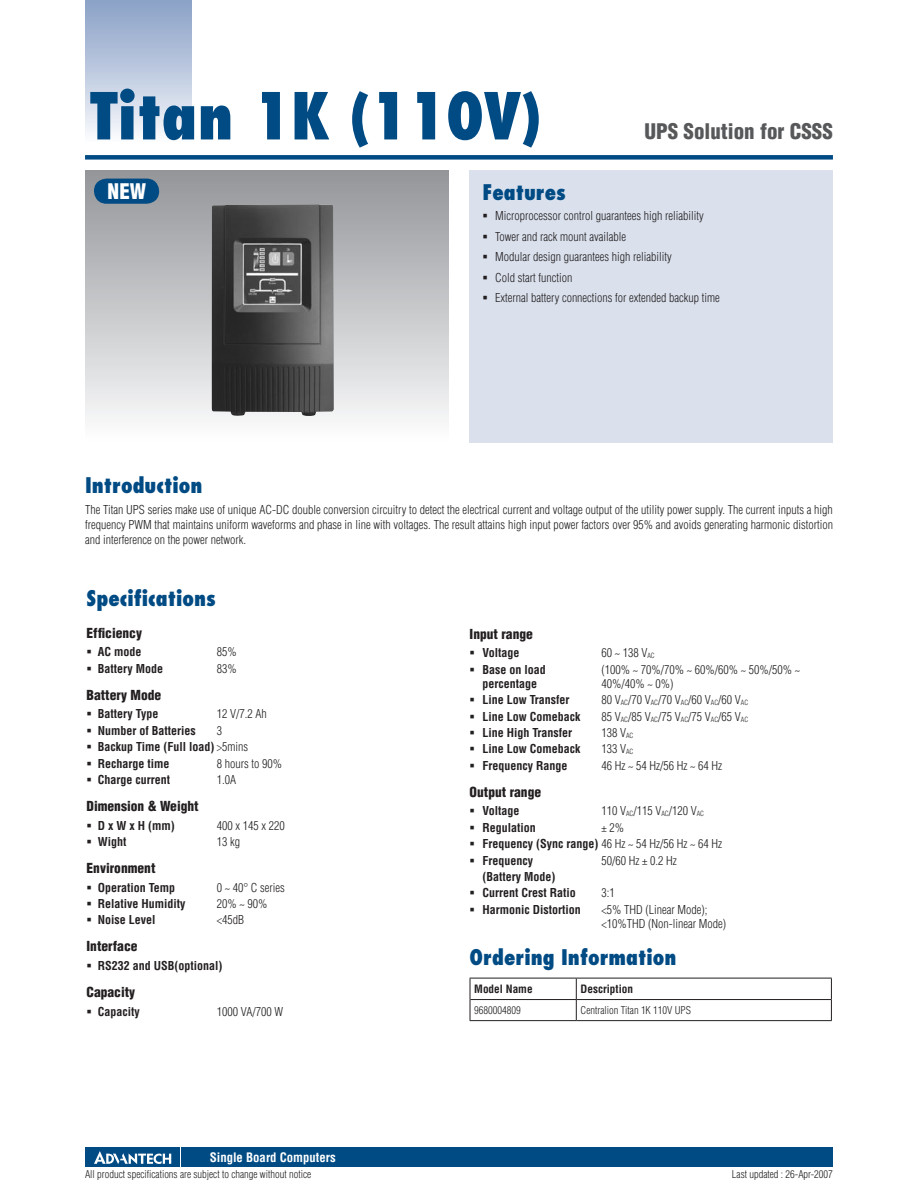
<style>
.page{position:relative;width:918px;height:1188px;background:#fff}
.page>*{position:absolute;margin:0;border:0;box-sizing:border-box;transform-origin:0 0}
.DS_Model_Name_1P{font:800 condensed 63px "Futura";color:#004b84}
.DS_Paragraph_Header{font:800 condensed 21px "Futura";color:#004b84}
.DS_Headline-1P{font:900 condensed 21px "Helvetica";color:#57585a}
.DS_Model_Name_1P-2{font:900 condensed 21px "Helvetica";color:#fff}
.DS_Paragraph_Subhead{font:900 condensed 13.5px "Helvetica";color:#231f20}
.t1{font:700 condensed 12.75px "Helvetica";color:#fff}
.DS_Spec_Data{font:700 condensed 12px "Helvetica";color:#231f20}
.DS_Body_Text{font:300 condensed 12px/15px "Helvetica";color:#231f20;text-align:justify}
.DS_Spec_Data-2{font:300 condensed 12px/14.2px "Helvetica";color:#231f20}
.DS_Feature{font:300 condensed 12px "Helvetica";color:#231f20}
.DS_Spec_Data-2-2{font:300 condensed 12px "Helvetica";color:#231f20}
.DS_Spec_Data-2-3{font:700 condensed 12px "Helvetica";color:#231f20}
.Table_Bold{font:700 condensed 11.25px "Helvetica";color:#231f20}
.Table_Text{font:300 condensed 10.5px "Helvetica";color:#231f20}
.s1{font-weight:300}
</style>
<div class="page">
<div style="left:182px;top:1147px;width:651px;height:20px;background:#004b84"></div>
<div style="left:85px;top:1147px;width:95px;height:20px;background:#004b84"></div>
<svg style="left:94px;top:1151px;width:77px;height:13px"></svg>
<div style="left:85px;top:155px;width:748px;height:5px;background:#004b84"></div>
<div style="left:85px;top:0;width:106px;height:143px;background:linear-gradient(to bottom,#879fc5,#fafafd)"></div>
<div style="left:470px;top:170px;width:363px;height:272px;background:#dae1ed"></div>
<div style="left:85px;top:170px;width:363px;height:272px;background:linear-gradient(to bottom,#929498,#fcfcfd)"></div>
<div style="left:94px;top:179px;width:65px;height:25px;background:#004b84;border-radius:13px"></div>
<hr style="left:470px;top:999px;width:106px;height:1px;background:#231f20">
<hr style="left:576px;top:999px;width:255px;height:1px;background:#231f20">
<svg style="left:576px;top:979px;width:1px;height:41px"></svg>
<hr style="left:470px;top:978px;width:106px;height:1px;background:#231f20">
<hr style="left:576px;top:978px;width:256px;height:1px;background:#231f20">
<svg style="left:470px;top:978px;width:1px;height:42px"></svg>
<svg style="left:831px;top:978px;width:1px;height:42px"></svg>
<hr style="left:470px;top:1020px;width:106px;height:1px;background:#231f20">
<hr style="left:576px;top:1020px;width:256px;height:1px;background:#231f20">
<img style="left:212px;top:204px;width:122px;height:212px">
<p class="DS_Model_Name_1P" style="left:89px;top:76px;width:454px">Titan 1K (110V)</p>
<p class="DS_Model_Name_1P-2" style="left:108px;top:178px;width:40px">NEW</p>
<p class="DS_Paragraph_Header" style="left:482px;top:178px;width:85px">Features</p>
<p class="DS_Headline-1P" style="left:645px;top:119px;width:190px">UPS Solution for CSSS</p>
<p class="DS_Feature" style="left:482px;top:209px;width:223px">▪ Microprocessor control guarantees high reliability</p>
<p class="DS_Feature" style="left:482px;top:229px;width:145px">▪ Tower and rack mount available</p>
<p class="DS_Feature" style="left:482px;top:250px;width:191px">▪ Modular design guarantees high reliability</p>
<p class="DS_Feature" style="left:482px;top:271px;width:92px">▪ Cold start function</p>
<p class="DS_Feature" style="left:482px;top:291px;width:239px">▪ External battery connections for extended backup time</p>
<p class="DS_Paragraph_Header" style="left:85px;top:472px;width:119px">Introduction</p>
<p class="DS_Body_Text" style="left:85px;top:503px;width:750px">The Titan UPS series make use of unique AC-DC double conversion circuitry to detect the electrical current and voltage output of the utility power supply. The current inputs a high frequency PWM that maintains uniform waveforms and phase in line with voltages. The result attains high input power factors over 95% and avoids generating harmonic distortion and interference on the power network.</p>
<p class="DS_Paragraph_Header" style="left:87px;top:585px;width:131px">Specifications</p>
<p class="DS_Paragraph_Subhead" style="left:87px;top:624px;width:57px">Efficiency</p>
<p class="DS_Spec_Data" style="left:87px;top:645px;width:56px">▪ AC mode</p>
<p class="DS_Spec_Data-2" style="left:217px;top:645px;width:21px">85%</p>
<p class="DS_Spec_Data" style="left:87px;top:661px;width:78px">▪ Battery Mode</p>
<p class="DS_Spec_Data-2" style="left:217px;top:661px;width:21px">83%</p>
<p class="DS_Paragraph_Subhead" style="left:87px;top:686px;width:76px">Battery Mode</p>
<p class="DS_Spec_Data" style="left:87px;top:707px;width:73px">▪ Battery Type</p>
<p class="DS_Spec_Data-2" style="left:217px;top:707px;width:51px">12 V/7.2 Ah</p>
<p class="DS_Spec_Data" style="left:87px;top:723px;width:111px">▪ Number of Batteries</p>
<p class="DS_Spec_Data-2" style="left:217px;top:723px;width:7px">3</p>
<p class="DS_Spec_Data" style="left:87px;top:739px;width:163px">▪ Backup Time (Full load) <span class="s1">&gt;5mins</span></p>
<p class="DS_Spec_Data" style="left:87px;top:756px;width:84px">▪ Recharge time</p>
<p class="DS_Spec_Data-2" style="left:217px;top:756px;width:67px">8 hours to 90%</p>
<p class="DS_Spec_Data" style="left:87px;top:772px;width:85px">▪ Charge current</p>
<p class="DS_Spec_Data-2" style="left:217px;top:772px;width:21px">1.0A</p>
<p class="DS_Paragraph_Subhead" style="left:87px;top:798px;width:114px">Dimension &amp; Weight</p>
<p class="DS_Spec_Data" style="left:87px;top:818px;width:90px">▪ D x W x H (mm)</p>
<p class="DS_Spec_Data-2" style="left:217px;top:818px;width:69px">400 x 145 x 220</p>
<p class="DS_Spec_Data" style="left:87px;top:834px;width:41px">▪ Wight</p>
<p class="DS_Spec_Data-2" style="left:217px;top:834px;width:25px">13 kg</p>
<p class="DS_Paragraph_Subhead" style="left:87px;top:860px;width:70px">Environment</p>
<p class="DS_Spec_Data" style="left:87px;top:880px;width:90px">▪ Operation Temp</p>
<p class="DS_Spec_Data-2" style="left:217px;top:880px;width:70px">0 ~ 40° C series</p>
<p class="DS_Spec_Data" style="left:87px;top:896px;width:100px">▪ Relative Humidity</p>
<p class="DS_Spec_Data-2" style="left:217px;top:896px;width:52px">20% ~ 90%</p>
<p class="DS_Spec_Data" style="left:87px;top:913px;width:70px">▪ Noise Level</p>
<p class="DS_Spec_Data-2" style="left:217px;top:913px;width:29px">&lt;45dB</p>
<p class="DS_Paragraph_Subhead" style="left:87px;top:938px;width:52px">Interface</p>
<p class="DS_Spec_Data" style="left:87px;top:958px;width:137px">▪ RS232 and USB(optional)</p>
<p class="DS_Paragraph_Subhead" style="left:87px;top:984px;width:50px">Capacity</p>
<p class="DS_Spec_Data" style="left:87px;top:1004px;width:55px">▪ Capacity</p>
<p class="DS_Spec_Data-2" style="left:217px;top:1004px;width:68px">1000 VA/700 W</p>
<p class="DS_Paragraph_Subhead" style="left:470px;top:625px;width:65px">Input range</p>
<p class="DS_Spec_Data" style="left:470px;top:646px;width:51px">▪ Voltage</p>
<p class="DS_Spec_Data-2" style="left:601px;top:646px;width:55px">60 ~ 138 V<sub>AC</sub></p>
<p class="DS_Spec_Data-2-3" style="left:470px;top:662px;width:78px">▪ Base on load</p>
<p class="DS_Spec_Data-2-2" style="left:601px;top:662px;width:200px">(100% ~ 70%/70% ~ 60%/60% ~ 50%/50% ~</p>
<p class="DS_Spec_Data-2-3" style="left:482px;top:676px;width:56px">percentage</p>
<p class="DS_Spec_Data-2-2" style="left:601px;top:677px;width:73px">40%/40% ~ 0%)</p>
<p class="DS_Spec_Data" style="left:470px;top:693px;width:101px">▪ Line Low Transfer</p>
<p class="DS_Spec_Data-2" style="left:601px;top:693px;width:148px">80 V<sub>AC</sub>/70 V<sub>AC</sub>/70 V<sub>AC</sub>/60 V<sub>AC</sub>/60 V<sub>AC</sub></p>
<p class="DS_Spec_Data" style="left:470px;top:709px;width:112px">▪ Line Low Comeback</p>
<p class="DS_Spec_Data-2" style="left:601px;top:709px;width:148px">85 V<sub>AC</sub>/85 V<sub>AC</sub>/75 V<sub>AC</sub>/75 V<sub>AC</sub>/65 V<sub>AC</sub></p>
<p class="DS_Spec_Data" style="left:470px;top:725px;width:104px">▪ Line High Transfer</p>
<p class="DS_Spec_Data-2" style="left:601px;top:726px;width:34px">138 V<sub>AC</sub></p>
<p class="DS_Spec_Data" style="left:470px;top:742px;width:112px">▪ Line Low Comeback</p>
<p class="DS_Spec_Data-2" style="left:601px;top:742px;width:34px">133 V<sub>AC</sub></p>
<p class="DS_Spec_Data" style="left:470px;top:758px;width:99px">▪ Frequency Range</p>
<p class="DS_Spec_Data-2" style="left:601px;top:758px;width:122px">46 Hz ~ 54 Hz/56 Hz ~ 64 Hz</p>
<p class="DS_Paragraph_Subhead" style="left:470px;top:784px;width:73px">Output range</p>
<p class="DS_Spec_Data" style="left:470px;top:804px;width:51px">▪ Voltage</p>
<p class="DS_Spec_Data-2" style="left:601px;top:804px;width:104px">110 V<sub>AC</sub>/115 V<sub>AC</sub>/120 V<sub>AC</sub></p>
<p class="DS_Spec_Data" style="left:470px;top:820px;width:68px">▪ Regulation</p>
<p class="DS_Spec_Data-2" style="left:601px;top:820px;width:24px">± 2%</p>
<p class="DS_Spec_Data" style="left:470px;top:837px;width:254px">▪ Frequency (Sync range) <span class="s1">46 Hz ~ 54 Hz/56 Hz ~ 64 Hz</span></p>
<p class="DS_Spec_Data-2-3" style="left:470px;top:853px;width:65px">▪ Frequency</p>
<p class="DS_Spec_Data-2-2" style="left:601px;top:853px;width:77px">50/60 Hz ± 0.2 Hz</p>
<p class="DS_Spec_Data" style="left:482px;top:869px;width:75px">(Battery Mode)</p>
<p class="DS_Spec_Data" style="left:470px;top:886px;width:108px">▪ Current Crest Ratio</p>
<p class="DS_Spec_Data-2" style="left:601px;top:886px;width:15px">3:1</p>
<p class="DS_Spec_Data" style="left:470px;top:902px;width:113px">▪ Harmonic Distortion</p>
<p class="DS_Spec_Data-2" style="left:601px;top:902px;width:126px">&lt;5% THD (Linear Mode); &lt;10%THD (Non-linear Mode)</p>
<p class="DS_Paragraph_Header" style="left:470px;top:944px;width:208px">Ordering Information</p>
<p class="Table_Bold" style="left:474px;top:982px;width:60px">Model Name</p>
<p class="Table_Bold" style="left:581px;top:982px;width:54px">Description</p>
<p class="Table_Text" style="left:474px;top:1004px;width:48px">9680004809</p>
<p class="Table_Text" style="left:581px;top:1004px;width:112px">Centralion Titan 1K 110V UPS</p>
<p class="t1" style="left:210px;top:1150px;width:128px">Single Board Computers</p>
<p class="Table_Text" style="left:85px;top:1168px;width:228px">All product specifications are subject to change without notice</p>
<p class="Table_Text" style="left:732px;top:1168px;width:103px">Last updated : 26-Apr-2007</p>
</div>
